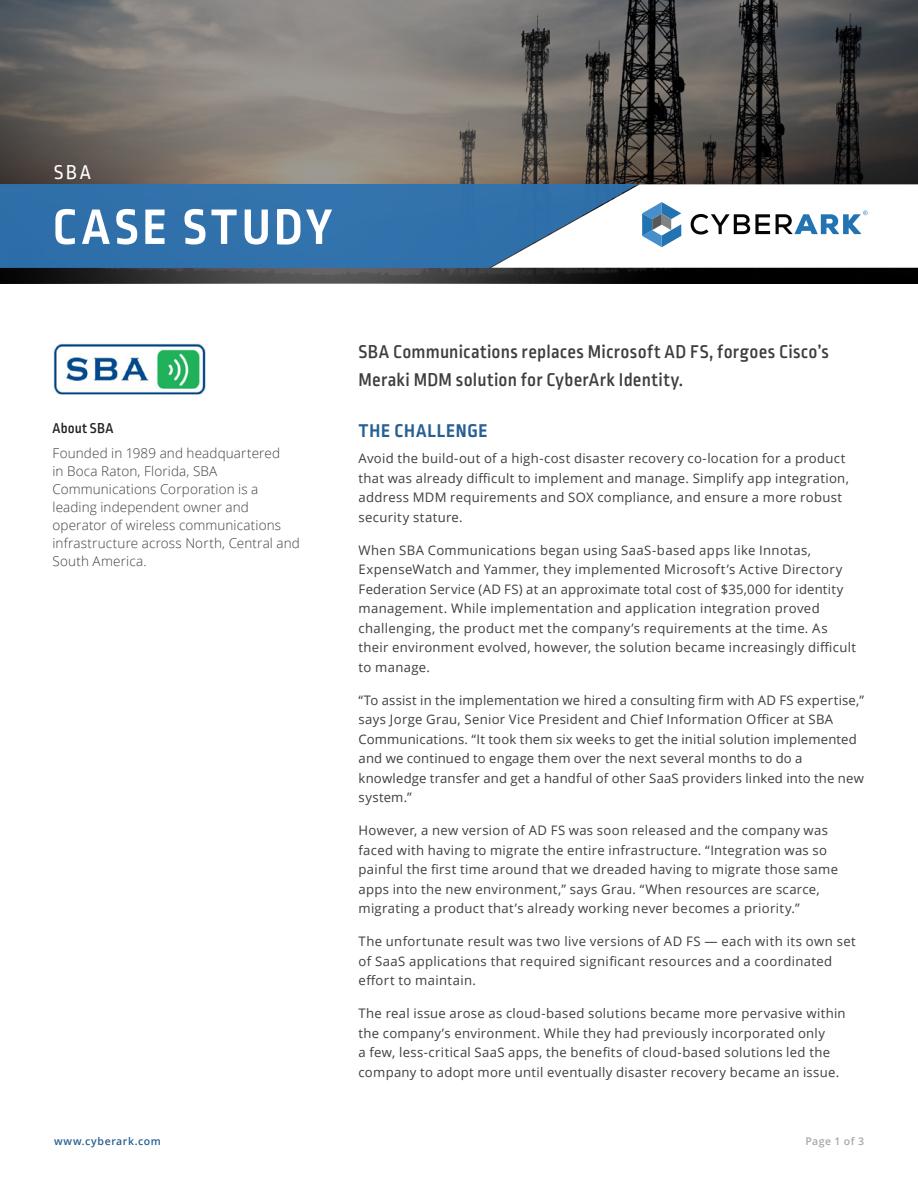
<style>
.page{position:relative;width:918px;height:1188px;background:#fff}
.page>*{position:absolute;margin:0;border:0;box-sizing:border-box;transform-origin:0 0}
.t1{font:700 52.5px "Ropa Sans Pro";letter-spacing:.07em;color:#fff}
.t2{font:21px "Ropa Sans Pro";color:#fff}
.Intro_Body_Copy{font:500 19.5px/28.5px "Ropa Sans Pro";letter-spacing:.015em;color:#3e3e3f}
.H1_-_body{font:700 19.5px "Ropa Sans Pro";letter-spacing:.035em;color:#265f91}
._1__Company_Info_Sid{font:500 15px "Ropa Sans Pro";letter-spacing:.02em;color:#231f20}
._1__Company_Info_Sid-2{font:300 13.5px/18px "Open Sans";letter-spacing:.01em;color:#3e3e3f}
.Body{font:13.2px/19.5px "Open Sans";letter-spacing:.025em;color:#3e3e3f}
.t3{font:600 10.5px "Open Sans";letter-spacing:.055em;color:#265f91}
.t4{font:600 10.5px "Open Sans";letter-spacing:.045em;color:#a6a8ab}
</style>
<div class="page">
<svg style="left:0;top:0;width:918px;height:283px;background:#65615d"></svg>
<div style="left:0;top:184px;width:491px;height:84px;background:#3171ab"></div>
<svg style="left:491px;top:184px;width:427px;height:84px"></svg>
<img style="left:51px;top:343px;width:155px;height:52px">
<h2 class="t2" style="left:54px;top:161px;width:39px">SBA</h2>
<h1 class="t1" style="left:53px;top:197px;width:281px">CASE STUDY</h1>
<p class="_1__Company_Info_Sid" style="left:52px;top:420px;width:63px">About SBA</p>
<p class="_1__Company_Info_Sid-2" style="left:52px;top:443px;width:249px">Founded in 1989 and headquartered<br>in Boca Raton, Florida, SBA<br>Communications Corporation is a leading independent owner and operator of wireless communications infrastructure across North, Central and<br>South America.</p>
<p class="Intro_Body_Copy" style="left:359px;top:338px;width:472px">SBA Communications replaces Microsoft AD FS, forgoes Cisco’s<br>Meraki MDM solution for CyberArk Identity.</p>
<p class="H1_-_body" style="left:359px;top:420px;width:130px">THE CHALLENGE</p>
<p class="Body" style="left:359px;top:448px;width:492px">Avoid the build-out of a high-cost disaster recovery co-location for a product that was already difficult to implement and manage. Simplify app integration, address MDM requirements and SOX compliance, and ensure a more robust security stature.</p>
<p class="Body" style="left:359px;top:540px;width:499px">When SBA Communications began using SaaS-based apps like Innotas, ExpenseWatch and Yammer, they implemented Microsoft’s Active Directory Federation Service (AD FS) at an approximate total cost of $35,000 for identity management. While implementation and application integration proved challenging, the product met the company’s requirements at the time. As their environment evolved, however, the solution became increasingly difficult to manage.</p>
<p class="Body" style="left:359px;top:690px;width:507px">“To assist in the implementation we hired a consulting firm with AD FS expertise,” says Jorge Grau, Senior Vice President and Chief Information Officer at SBA Communications. “It took them six weeks to get the initial solution implemented and we continued to engage them over the next several months to do a knowledge transfer and get a handful of other SaaS providers linked into the new system.”</p>
<p class="Body" style="left:359px;top:820px;width:481px">However, a new version of AD FS was soon released and the company was faced with having to migrate the entire infrastructure. “Integration was so painful the first time around that we dreaded having to migrate those same apps into the new environment,” says Grau. “When resources are scarce, migrating a product that’s already working never becomes a priority.”</p>
<p class="Body" style="left:359px;top:931px;width:499px">The unfortunate result was two live versions of AD FS — each with its own set of SaaS applications that required significant resources and a coordinated effort to maintain.</p>
<p class="Body" style="left:359px;top:1003px;width:489px">The real issue arose as cloud-based solutions became more pervasive within the company’s environment. While they had previously incorporated only<br>a few, less-critical SaaS apps, the benefits of cloud-based solutions led the company to adopt more until eventually disaster recovery became an issue.</p>
<p class="t3" style="left:54px;top:1134px;width:108px">www.cyberark.com</p>
<p class="t4" style="left:805px;top:1134px;width:60px">Page 1 of 3</p>
</div>
